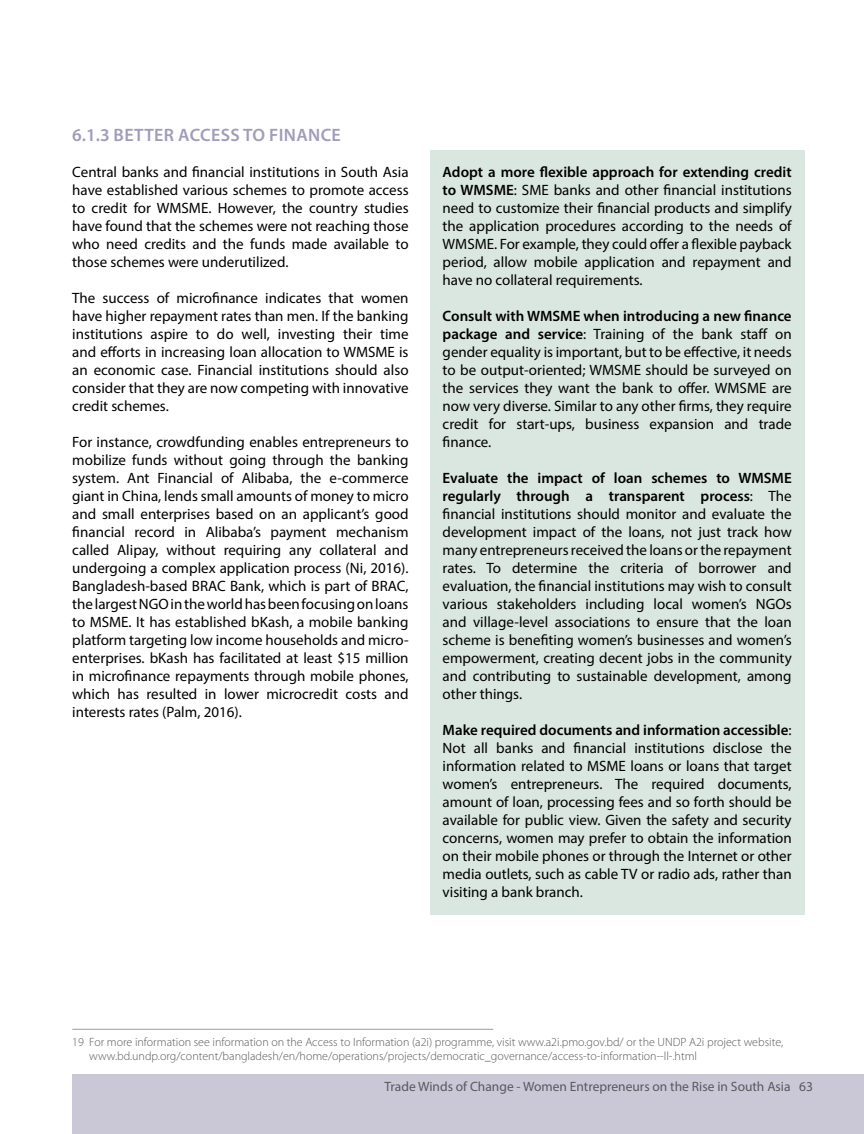
<style>
.page{position:relative;width:864px;height:1134px;background:#fff}
.page>*{position:absolute;margin:0;border:0;box-sizing:border-box;transform-origin:0 0}
.t1{font:600 18px "Myriad Pro";color:#a09cb9}
.t2{font:15px/18px "Myriad Pro";color:#000;text-align:justify}
.t3{font:13.5px "Myriad Pro";color:#58595b}
.t4{font:300 12px/13.5px "Myriad Pro";color:#58595b}
.s1{font-weight:600}
</style>
<div class="page">
<div style="left:72px;top:1074px;width:792px;height:60px;background:#cac7d7"></div>
<div style="left:430px;top:151px;width:374px;height:764px;background:#dae6e0"></div>
<hr style="left:72px;top:1029px;width:421px;height:1px;background:#a09cb9">
<p class="t1" style="left:72px;top:124px;width:53px">6.1.3 better</p>
<p class="t1" style="left:178px;top:124px;width:23px">Access</p>
<p class="t1" style="left:243px;top:124px;width:38px">to finance</p>
<p class="t2" style="left:72px;top:163px;width:338px">Central banks and financial institutions in South Asia have established various schemes to promote access to credit for WMSME. However, the country studies have found that the schemes were not reaching those who need credits and the funds made available to those schemes were underutilized.</p>
<p class="t2" style="left:72px;top:289px;width:338px">The success of microfinance indicates that women have higher repayment rates than men. If the banking institutions aspire to do well, investing their time and efforts in increasing loan allocation to WMSME is an economic case. Financial institutions should also consider that they are now competing with innovative credit schemes.</p>
<p class="t2" style="left:72px;top:433px;width:338px">For instance, crowdfunding enables entrepreneurs to mobilize funds without going through the banking system. Ant Financial of Alibaba, the e-commerce giant in China, lends small amounts of money to micro and small enterprises based on an applicant’s good financial record in Alibaba’s payment mechanism called Alipay, without requiring any collateral and undergoing a complex application process (Ni, 2016).<br>Bangladesh-based BRAC Bank, which is part of BRAC, the largest NGO in the world has been focusing on loans to MSME. It has established bKash, a mobile banking platform targeting low income households and micro&shy;enterprises. bKash has facilitated at least $15 million in microfinance repayments through mobile phones, which has resulted in lower microcredit costs and interests rates (Palm, 2016).</p>
<p class="t2" style="left:443px;top:163px;width:351px"><span class="s1">Adopt a more flexible approach for extending credit to WMSME</span>: SME banks and other financial institutions need to customize their financial products and simplify the application procedures according to the needs of WMSME. For example, they could offer a flexible payback period, allow mobile application and repayment and have no collateral requirements.</p>
<p class="t2" style="left:443px;top:307px;width:351px"><span class="s1">Consult with WMSME when introducing a new finance package and service</span>: Training of the bank staff on gender equality is important, but to be effective, it needs to be output-oriented; WMSME should be surveyed on the services they want the bank to offer. WMSME are now very diverse. Similar to any other firms, they require credit for start-ups, business expansion and trade finance.</p>
<p class="t2" style="left:443px;top:469px;width:351px"><span class="s1">Evaluate the impact of loan schemes to WMSME regularly through a transparent process</span>: The financial institutions should monitor and evaluate the development impact of the loans, not just track how many entrepreneurs received the loans or the repayment rates. To determine the criteria of borrower and evaluation, the financial institutions may wish to consult various stakeholders including local women’s NGOs and village-level associations to ensure that the loan scheme is benefiting women’s businesses and women’s empowerment, creating decent jobs in the community and contributing to sustainable development, among other things.</p>
<p class="t2" style="left:443px;top:721px;width:351px"><span class="s1">Make required documents and information accessible</span>:<br>Not all banks and financial institutions disclose the information related to MSME loans or loans that target women’s entrepreneurs. The required documents, amount of loan, processing fees and so forth should be available for public view. Given the safety and security concerns, women may prefer to obtain the information on their mobile phones or through the Internet or other media outlets, such as cable TV or radio ads, rather than visiting a bank branch.</p>
<p class="t4" style="left:89px;top:1036px;width:695px;text-indent:-17px">19 For more information see information on the Access to Information (a2i) programme, visit www.a2i.pmo.gov.bd/ or the UNDP A2i project website, www.bd.undp.org/content/bangladesh/en/home/operations/projects/democratic_governance/access-to-information--ll-.html</p>
<p class="t3" style="left:385px;top:1079px;width:430px">Trade Winds of Change - Women Entrepreneurs on the Rise in South Asia 63</p>
</div>
